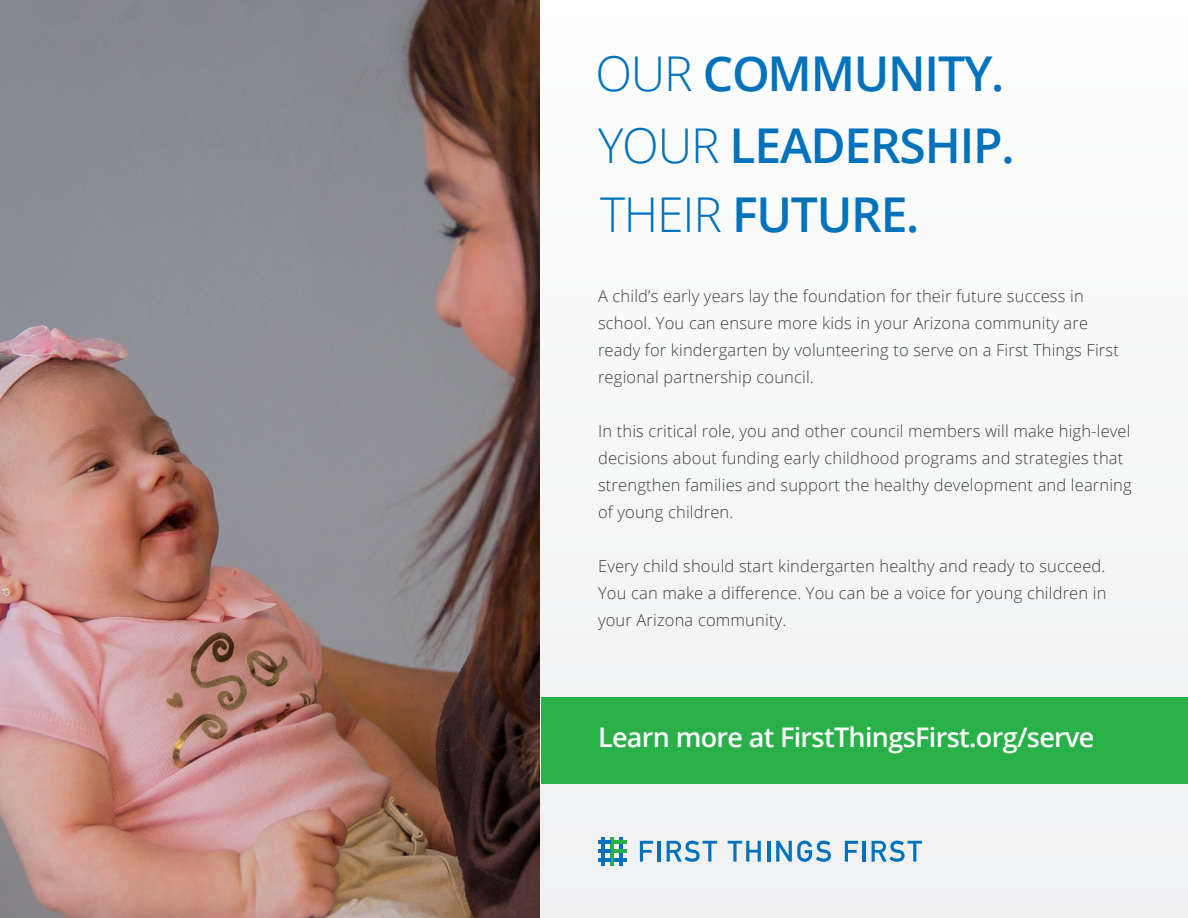
<style>
.page{position:relative;width:1188px;height:918px;background:#fff}
.page>*{position:absolute;margin:0;border:0;box-sizing:border-box;transform-origin:0 0}
.t1{font:600 48px "Open Sans";letter-spacing:-.025em;color:#0072bc}
.t2{font:600 27px "Open Sans";letter-spacing:-.025em;color:#fff}
.t3{font:300 16.5px/27px "Open Sans";letter-spacing:.01em;color:#3e3e3f}
.s1{font-weight:300}
</style>
<div class="page">
<img style="left:0;top:0;width:540px;height:918px">
<div style="left:540px;top:0;width:648px;height:918px;background:#f7f8f8"></div>
<div style="left:541px;top:698px;width:647px;height:86px;background:#2ab049"></div>
<svg style="left:640px;top:841px;width:13px;height:21px"></svg>
<hr style="left:657px;top:841px;width:3px;height:21px;background:#0072bc">
<svg style="left:667px;top:841px;width:50px;height:21px"></svg>
<svg style="left:728px;top:841px;width:33px;height:21px"></svg>
<hr style="left:767px;top:841px;width:3px;height:21px;background:#0072bc">
<svg style="left:776px;top:841px;width:55px;height:21px"></svg>
<svg style="left:845px;top:841px;width:13px;height:21px"></svg>
<hr style="left:862px;top:841px;width:3px;height:21px;background:#0072bc">
<svg style="left:872px;top:841px;width:50px;height:21px"></svg>
<svg style="left:598px;top:837px;width:29px;height:29px"></svg>
<p class="t1" style="left:595px;top:41px;width:411px"><span class="s1">OUR</span> COMMUNITY.</p>
<p class="t1" style="left:598px;top:112px;width:418px"><span class="s1">YOUR</span> LEADERSHIP.</p>
<p class="t1" style="left:600px;top:182px;width:321px"><span class="s1">THEIR</span> FUTURE.</p>
<p class="t3" style="left:598px;top:282px;width:522px">A child’s early years lay the foundation for their future success in school. You can ensure more kids in your Arizona community are ready for kindergarten by volunteering to serve on a First Things First regional partnership council.</p>
<p class="t3" style="left:598px;top:417px;width:535px">In this critical role, you and other council members will make high-level decisions about funding early childhood programs and strategies that strengthen families and support the healthy development and learning of young children.</p>
<p class="t3" style="left:598px;top:552px;width:510px;text-align:justify">Every child should start kindergarten healthy and ready to succeed.<br>You can make a difference. You can be a voice for young children in your Arizona community.</p>
<p class="t2" style="left:598px;top:718px;width:498px">Learn more at FirstThingsFirst.org/serve</p>
</div>
